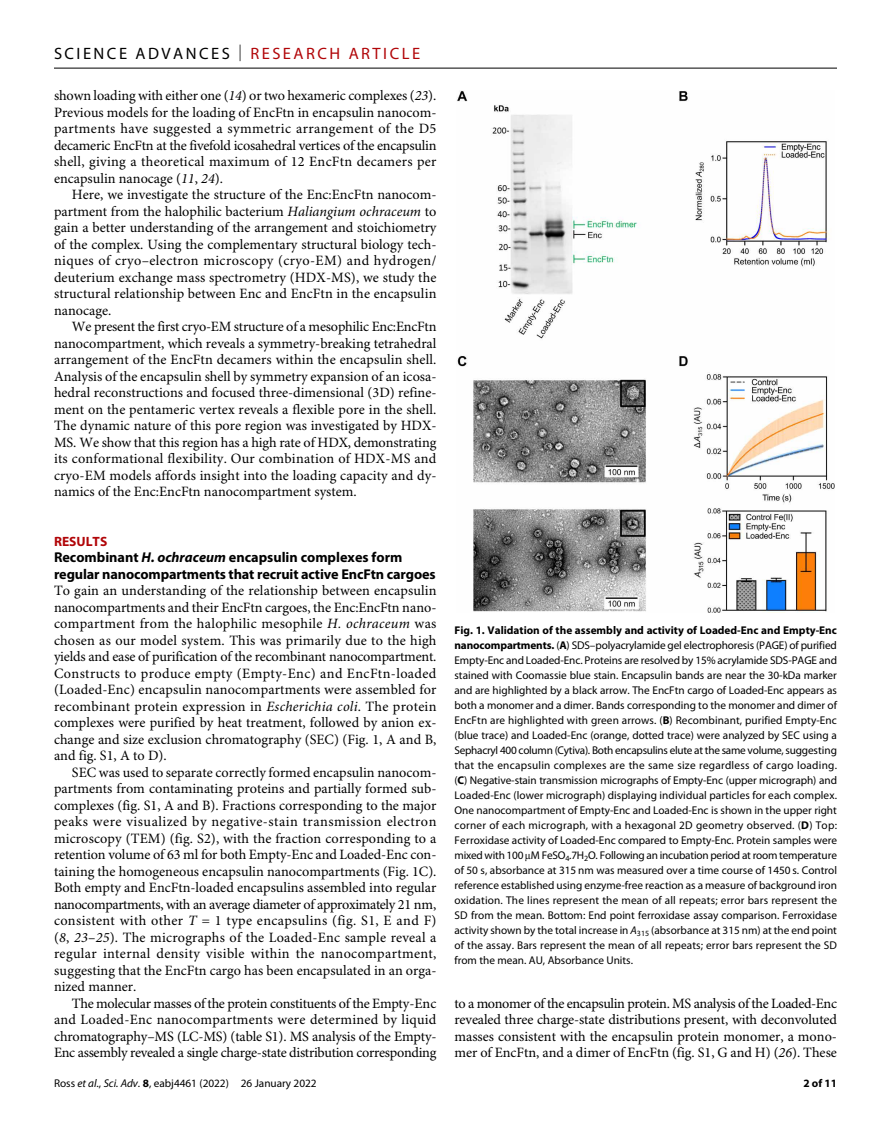
<style>
.page{position:relative;width:891px;height:1134px;background:#fff}
.page>*{position:absolute;margin:0;border:0;box-sizing:border-box;transform-origin:0 0}
.t1{font:16.5px "Myriad Pro";letter-spacing:.15em;color:#000}
.t2{font:14.25px/16.5px "Minion Pro";color:#000;text-align:justify}
.t3{font:700 14.25px/16.5px "Myriad Pro";letter-spacing:-.01em;color:#000}
.t4{font:700 13.5px "Myriad Pro";color:#b10508}
.t5{font:11.25px/15px "Myriad Pro";color:#000;text-align:justify}
.t6{font:700 11.25px "Myriad Pro";color:#000}
.s1{font-weight:300}
.s2{color:#b10508}
.s3{font-style:italic}
.s4{font-weight:700}
</style>
<div class="page">
<hr style="left:54px;top:68px;width:783px;height:1px;background:#000">
<img style="left:457px;top:90px;width:378px;height:523px">
<p class="t1" style="left:54px;top:40px;width:368px">SCIENCE ADVANCES <span class="s1">|</span> <span class="s2">RESEARCH ARTICLE</span></p>
<p class="t2" style="left:54px;top:89px;width:384px">shown loading with either one (<span class="s3">14</span>) or two hexameric complexes (<span class="s3">23</span>).<br>Previous models for the loading of EncFtn in encapsulin nanocom&shy;partments have suggested a symmetric arrangement of the D5 decameric EncFtn at the fivefold icosahedral vertices of the encapsulin shell, giving a theoretical maximum of 12 EncFtn decamers per encapsulin nanocage (<span class="s3">11</span>, <span class="s3">24</span>).</p>
<p class="t2" style="left:54px;top:188px;width:384px;text-indent:18px">Here, we investigate the structure of the Enc:EncFtn nanocom&shy;partment from the halophilic bacterium <span class="s3">Haliangium ochraceum</span> to gain a better understanding of the arrangement and stoichiometry of the complex. Using the complementary structural biology tech&shy;niques of cryo–electron microscopy (cryo-EM) and hydrogen/ deuterium exchange mass spectrometry (HDX-MS), we study the structural relationship between Enc and EncFtn in the encapsulin nanocage.</p>
<p class="t2" style="left:54px;top:320px;width:384px;text-indent:18px">We present the first cryo-EM structure of a mesophilic Enc:EncFtn nanocompartment, which reveals a symmetry-breaking tetrahedral arrangement of the EncFtn decamers within the encapsulin shell.<br>Analysis of the encapsulin shell by symmetry expansion of an icosa&shy;hedral reconstructions and focused three-dimensional (3D) refine&shy;ment on the pentameric vertex reveals a flexible pore in the shell.<br>The dynamic nature of this pore region was investigated by HDX-MS. We show that this region has a high rate of HDX, demonstrating its conformational flexibility. Our combination of HDX-MS and cryo-EM models affords insight into the loading capacity and dy&shy;namics of the Enc:EncFtn nanocompartment system.</p>
<p class="t4" style="left:54px;top:530px;width:55px">RESULTS</p>
<p class="t3" style="left:54px;top:548px;width:383px">Recombinant <span class="s3">H. ochraceum</span> encapsulin complexes form regular nanocompartments that recruit active EncFtn cargoes</p>
<p class="t2" style="left:54px;top:584px;width:384px">To gain an understanding of the relationship between encapsulin nanocompartments and their EncFtn cargoes, the Enc:EncFtn nano&shy;compartment from the halophilic mesophile <span class="s3">H. ochraceum</span> was chosen as our model system. This was primarily due to the high yields and ease of purification of the recombinant nanocompartment.<br>Constructs to produce empty (Empty-Enc) and EncFtn-loaded (Loaded-Enc) encapsulin nanocompartments were assembled for recombinant protein expression in <span class="s3">Escherichia coli</span>. The protein complexes were purified by heat treatment, followed by anion ex&shy;change and size exclusion chromatography (SEC) (Fig. 1, A and B, and fig. S1, A to D).</p>
<p class="t2" style="left:54px;top:765px;width:384px;text-indent:18px">SEC was used to separate correctly formed encapsulin nanocom&shy;partments from contaminating proteins and partially formed sub&shy;complexes (fig. S1, A and B). Fractions corresponding to the major peaks were visualized by negative-stain transmission electron microscopy (TEM) (fig. S2), with the fraction corresponding to a retention volume of 63 ml for both Empty-Enc and Loaded-Enc con&shy;taining the homogeneous encapsulin nanocompartments (Fig. 1C).<br>Both empty and EncFtn-loaded encapsulins assembled into regular nanocompartments, with an average diameter of approximately 21 nm, consistent with other <span class="s3">T =</span> 1 type encapsulins (fig. S1, E and F) (<span class="s3">8</span>, <span class="s3">23</span>–<span class="s3">25</span>). The micrographs of the Loaded-Enc sample reveal a regular internal density visible within the nanocompartment, suggesting that the EncFtn cargo has been encapsulated in an orga&shy;nized manner.</p>
<p class="t2" style="left:54px;top:996px;width:384px;text-indent:18px">The molecular masses of the protein constituents of the Empty-Enc and Loaded-Enc nanocompartments were determined by liquid chromatography–MS (LC-MS) (table S1). MS analysis of the Empty-Enc assembly revealed a single charge-state distribution corresponding</p>
<p class="t2" style="left:454px;top:996px;width:384px">to a monomer of the encapsulin protein. MS analysis of the Loaded-Enc revealed three charge-state distributions present, with deconvoluted masses consistent with the encapsulin protein monomer, a mono&shy;mer of EncFtn, and a dimer of EncFtn (fig. S1, G and H) (<span class="s3">26</span>). These</p>
<p class="t5" style="left:454px;top:623px;width:384px"><span class="s4">Fig. 1. Validation of the assembly and activity of Loaded-Enc and Empty-Enc nanocompartments.</span> (<span class="s4">A</span>) SDS–polyacrylamide gel electrophoresis (PAGE) of purified Empty-Enc and Loaded-Enc. Proteins are resolved by 15% acrylamide SDS-PAGE and stained with Coomassie blue stain. Encapsulin bands are near the 30-kDa marker and are highlighted by a black arrow. The EncFtn cargo of Loaded-Enc appears as both a monomer and a dimer. Bands corresponding to the monomer and dimer of EncFtn are highlighted with green arrows. (<span class="s4">B</span>) Recombinant, purified Empty-Enc (blue trace) and Loaded-Enc (orange, dotted trace) were analyzed by SEC using a Sephacryl 400 column (Cytiva). Both encapsulins elute at the same volume, suggesting that the encapsulin complexes are the same size regardless of cargo loading. (<span class="s4">C</span>) Negative-stain transmission micrographs of Empty-Enc (upper micrograph) and Loaded-Enc (lower micrograph) displaying individual particles for each complex.<br>One nanocompartment of Empty-Enc and Loaded-Enc is shown in the upper right corner of each micrograph, with a hexagonal 2D geometry observed. (<span class="s4">D</span>) Top:<br>Ferroxidase activity of Loaded-Enc compared to Empty-Enc. Protein samples were mixed with 100 M FeSO<sub>4</sub>.7H<sub>2</sub>O. Following an incubation period at room temperature of 50 s, absorbance at 315 nm was measured over a time course of 1450 s. Control reference established using enzyme-free reaction as a measure of background iron oxidation. The lines represent the mean of all repeats; error bars represent the SD from the mean. Bottom: End point ferroxidase assay comparison. Ferroxidase activity shown by the total increase in <span class="s3">A</span><sub>315</sub> (absorbance at 315 nm) at the end point of the assay. Bars represent the mean of all repeats; error bars represent the SD from the mean. AU, Absorbance Units.</p>
<p class="t5" style="left:54px;top:1076px;width:264px">Ross <span class="s3">et al</span>., <span class="s3">Sci. Adv.</span> <span class="s4">8</span>, eabj4461 (2022) 26 January 2022</p>
<p class="t6" style="left:803px;top:1074px;width:35px">2 of 11</p>
</div>
